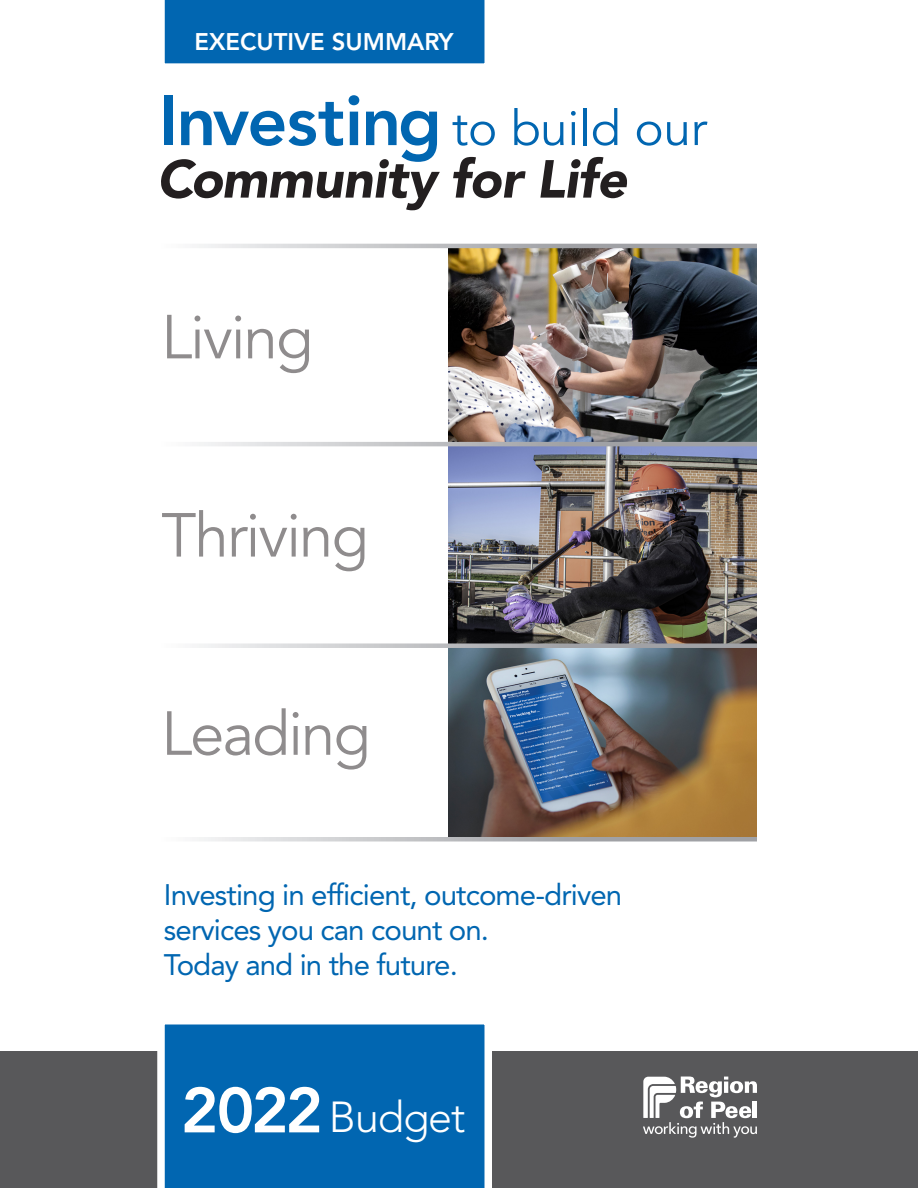
<style>
.page{position:relative;width:918px;height:1188px;background:#fff}
.page>*{position:absolute;margin:0;border:0;box-sizing:border-box;transform-origin:0 0}
.t1{font:61.5px "Avenir LT Std";letter-spacing:-.03em;color:#8f8c8d}
.t2{font:300 43.05px "Avenir LT Std";letter-spacing:-.025em;color:#fff}
.t3{font:29.4px/34.8px "Avenir LT Std";letter-spacing:-.03em;color:#0166b1}
.t4{font:800 23.85px "Avenir LT Std";color:#fff}
.s1{font-weight:800;font-size:63.3px}
</style>
<div class="page">
<div style="left:0;top:1051px;width:918px;height:137px;background:#58585a"></div>
<div style="left:157px;top:1024px;width:335px;height:164px;background:#0166b1"></div>
<div style="left:164px;top:0;width:321px;height:64px;background:#0166b1"></div>
<svg style="left:453px;top:116px;width:42px;height:30px"></svg>
<svg style="left:514px;top:108px;width:50px;height:38px"></svg>
<svg style="left:571px;top:111px;width:5px;height:34px"></svg>
<hr style="left:583px;top:108px;width:4px;height:37px;background:#0166b1">
<svg style="left:593px;top:108px;width:24px;height:38px"></svg>
<svg style="left:637px;top:122px;width:24px;height:24px"></svg>
<svg style="left:667px;top:122px;width:20px;height:24px"></svg>
<svg style="left:694px;top:122px;width:13px;height:23px"></svg>
<svg style="left:643px;top:1077px;width:114px;height:61px"></svg>
<img style="left:448px;top:248px;width:309px;height:589px">
<svg style="left:197px;top:244px;width:560px;height:4px;background:#babbbe"></svg>
<svg style="left:197px;top:442px;width:560px;height:4px;background:#babbbe"></svg>
<svg style="left:197px;top:643px;width:560px;height:5px;background:#b7b8ba"></svg>
<svg style="left:197px;top:837px;width:560px;height:5px;background:#c1c2c5"></svg>
<svg style="left:161px;top:95px;width:279px;height:115px"></svg>
<svg style="left:453px;top:157px;width:73px;height:41px"></svg>
<svg style="left:540px;top:157px;width:87px;height:41px"></svg>
<p class="t4" style="left:195px;top:27px;width:261px">EXECUTIVE SUMMARY</p>
<h1 class="t1" style="left:161px;top:302px;width:154px">Living</h1>
<h1 class="t1" style="left:161px;top:500px;width:209px">Thriving</h1>
<h1 class="t1" style="left:161px;top:698px;width:211px">Leading</h1>
<p class="t3" style="left:164px;top:878px;width:460px">Investing in efficient, outcome-driven services you can count on.<br>Today and in the future.</p>
<h2 class="t2" style="left:181px;top:1092px;width:286px"><span class="s1">2022</span> Budget</h2>
</div>
